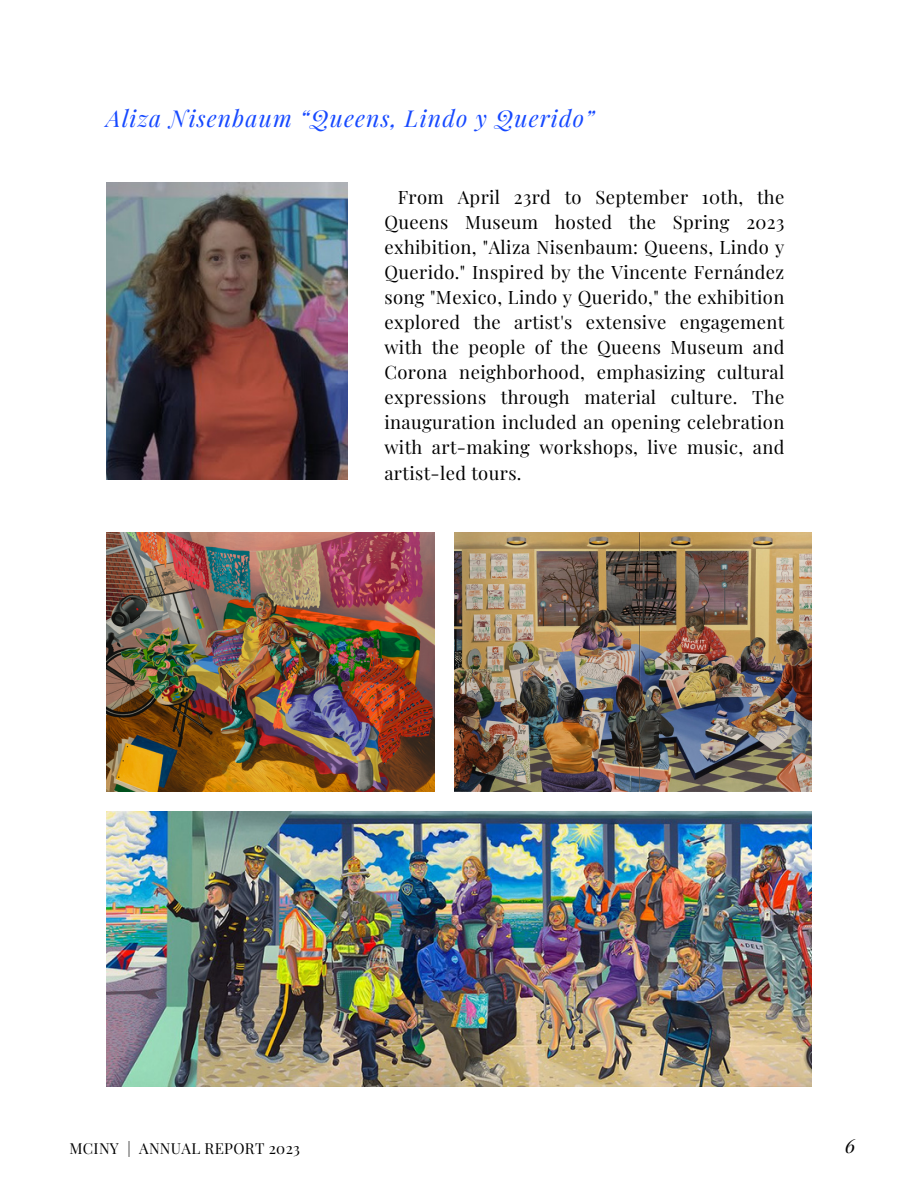
<style>
.page{position:relative;width:918px;height:1188px;background:#fff}
.page>*{position:absolute;margin:0;border:0;box-sizing:border-box;transform-origin:0 0}
.t1{font:italic 23.25px "Playfair Display";letter-spacing:.05em;color:#1649ff}
.t2{font:italic 19.35px "Playfair Display";color:#000}
.t3{font:18.45px/25px "Playfair Display";letter-spacing:.02em;color:#000;text-align:justify}
.t4{font:15.15px "Playfair Display";letter-spacing:.02em;color:#000}
</style>
<div class="page">
<img style="left:106px;top:182px;width:241px;height:297px">
<img style="left:106px;top:812px;width:706px;height:274px">
<img style="left:106px;top:533px;width:329px;height:258px">
<img style="left:454px;top:533px;width:358px;height:258px">
<p class="t1" style="left:106px;top:102px;width:490px">Aliza Nisenbaum “Queens, Lindo y Querido”</p>
<p class="t3" style="left:384px;top:183px;width:401px;text-indent:13px">From April 23rd to September 10th, the Queens Museum hosted the Spring 2023 exhibition, "Aliza Nisenbaum: Queens, Lindo y Querido." Inspired by the Vincente Fernández song "Mexico, Lindo y Querido," the exhibition explored the artist's extensive engagement with the people of the Queens Museum and Corona neighborhood, emphasizing cultural expressions through material culture. The inauguration included an opening celebration with art-making workshops, live music, and artist-led tours.</p>
<p class="t4" style="left:69px;top:1138px;width:232px">MCINY | ANNUAL REPORT 2023</p>
<p class="t2" style="left:845px;top:1132px;width:12px">6</p>
</div>
